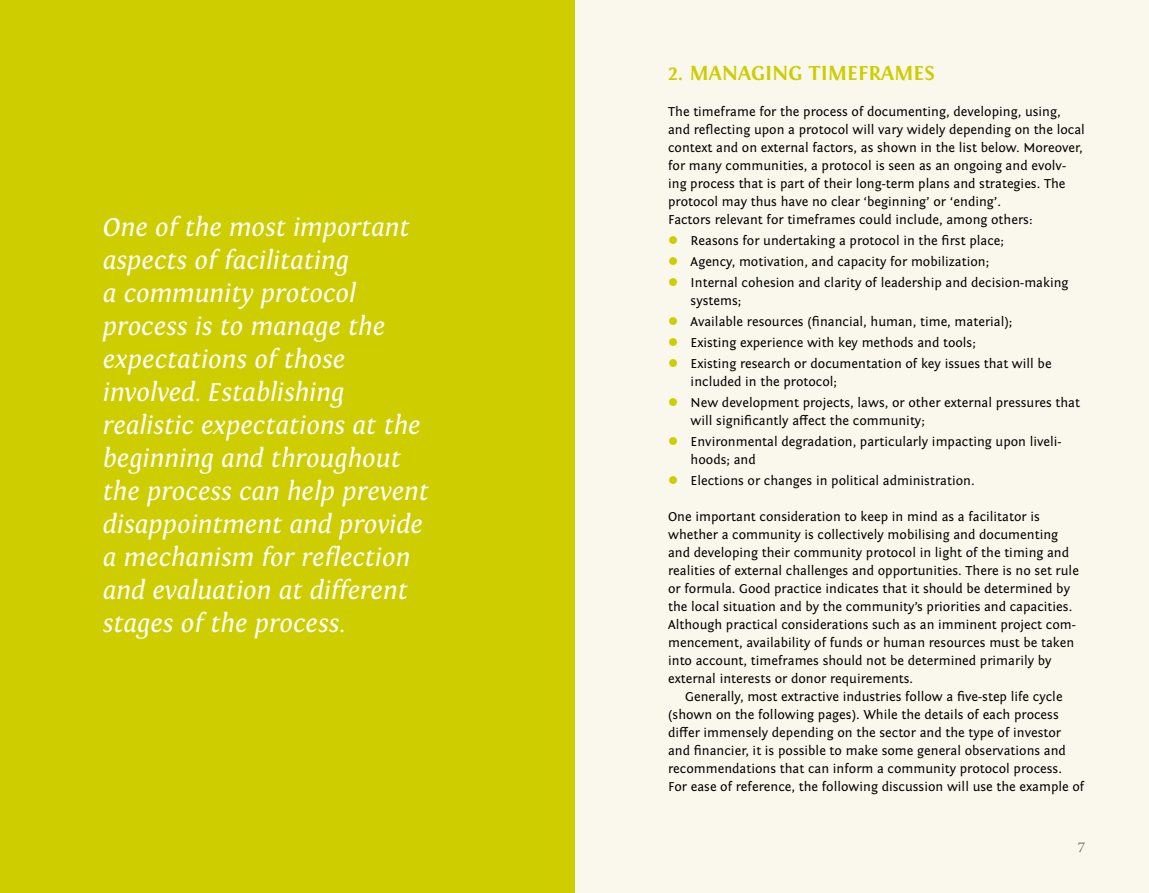
<style>
.page{position:relative;width:1149px;height:893px;background:#fff}
.page>*{position:absolute;margin:0;border:0;box-sizing:border-box;transform-origin:0 0}
.t1{font:italic 27px/33px "Fontin";color:#fff}
.t2{font:700 21px "Fontin";color:#cdcd00}
.t3{font:15px "Adobe Jenson Pro";color:#707172}
.t4{font:13.5px/18px "Fontin Sans";color:#000}
.s1{color:#cdcd00}
</style>
<div class="page">
<div style="left:0;top:0;width:1148px;height:893px;background:#faf8ec"></div>
<div style="left:0;top:0;width:574px;height:893px;background:#cdcd00"></div>
<p class="t1" style="left:103px;top:211px;width:327px">One of the most important aspects of facilitating<br>a community protocol process is to manage the expectations of those involved. Establishing realistic expectations at the beginning and throughout the process can help prevent disappointment and provide a mechanism for reflection and evaluation at different stages of the process.</p>
<h2 class="t2" style="left:668px;top:61px;width:55px">2. MANAGING</h2>
<h2 class="t2" style="left:808px;top:61px;width:14px">TIME</h2>
<h2 class="t2" style="left:857px;top:61px;width:38px">FRAMES</h2>
<p class="t4" style="left:668px;top:103px;width:418px">The timeframe for the process of documenting, developing, using, and reflecting upon a protocol will vary widely depending on the local context and on external factors, as shown in the list below. Moreover, for many communities, a protocol is seen as an ongoing and evolv&shy;ing process that is part of their long-term plans and strategies. The protocol may thus have no clear ‘beginning’ or ‘ending’.<br>Factors relevant for timeframes could include, among others:</p>
<p class="t4" style="left:668px;top:232px;width:337px"><span class="s1">●</span> Reasons for undertaking a protocol in the first place;</p>
<p class="t4" style="left:668px;top:253px;width:322px"><span class="s1">●</span> Agency, motivation, and capacity for mobilization;</p>
<p class="t4" style="left:690px;top:274px;width:379px;text-indent:-23px"><span class="s1">●</span> Internal cohesion and clarity of leadership and decision-making systems;</p>
<p class="t4" style="left:668px;top:313px;width:346px"><span class="s1">●</span> Available resources (financial, human, time, material);</p>
<p class="t4" style="left:668px;top:334px;width:309px"><span class="s1">●</span> Existing experience with key methods and tools;</p>
<p class="t4" style="left:690px;top:355px;width:362px;text-indent:-23px"><span class="s1">●</span> Existing research or documentation of key issues that will be included in the protocol;</p>
<p class="t4" style="left:690px;top:394px;width:391px;text-indent:-23px"><span class="s1">●</span> New development projects, laws, or other external pressures that will significantly affect the community;</p>
<p class="t4" style="left:690px;top:433px;width:372px;text-indent:-23px"><span class="s1">●</span> Environmental degradation, particularly impacting upon liveli&shy;hoods; and</p>
<p class="t4" style="left:668px;top:472px;width:308px"><span class="s1">●</span> Elections or changes in political administration.</p>
<p class="t4" style="left:668px;top:508px;width:412px">One important consideration to keep in mind as a facilitator is whether a community is collectively mobilising and documenting and developing their community protocol in light of the timing and realities of external challenges and opportunities. There is no set rule or formula. Good practice indicates that it should be determined by the local situation and by the community’s priorities and capacities.<br>Although practical considerations such as an imminent project com&shy;mencement, availability of funds or human resources must be taken into account, timeframes should not be determined primarily by external interests or donor requirements.</p>
<p class="t4" style="left:668px;top:687px;width:417px;text-indent:17px">Generally, most extractive industries follow a five-step life cycle (shown on the following pages). While the details of each process differ immensely depending on the sector and the type of investor and financier, it is possible to make some general observations and recommendations that can inform a community protocol process.<br>For ease of reference, the following discussion will use the example of</p>
<p class="t3" style="left:1077px;top:839px;width:9px">7</p>
</div>
